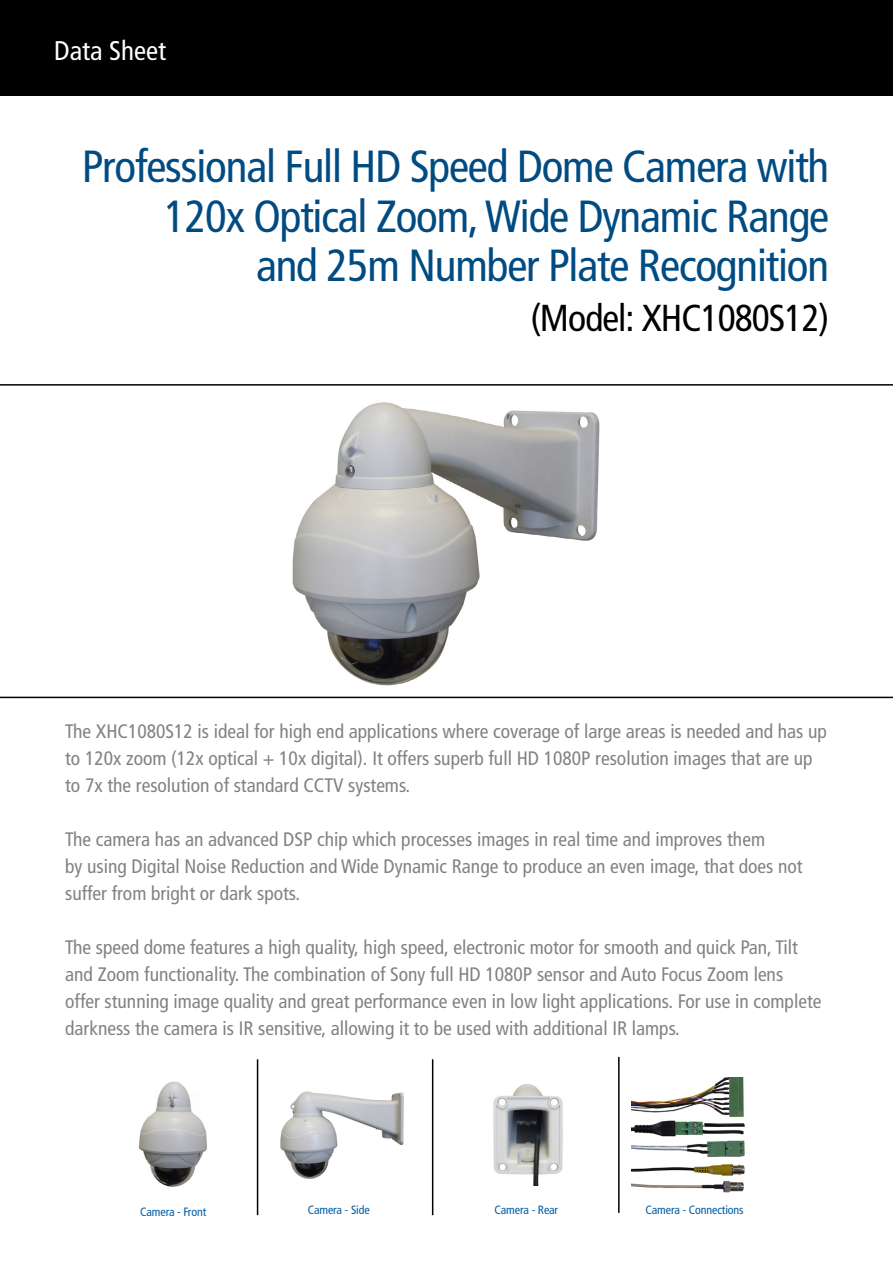
<style>
.page{position:relative;width:893px;height:1263px;background:#fff}
.page>*{position:absolute;margin:0;border:0;box-sizing:border-box;transform-origin:0 0}
.t1{font:condensed 45px/49.5px "Frutiger LT";letter-spacing:-.025em;color:#004b82;text-align:right}
.t2{font:condensed 37.5px "Frutiger LT";letter-spacing:-.025em;color:#000}
.t3{font:condensed 27px "Frutiger LT";color:#fff}
.t4{font:condensed 19.5px/27px "Frutiger LT";color:#808285}
.t5{font:condensed 12px "Frutiger LT";letter-spacing:-.01em;color:#005da4}
</style>
<div class="page">
<hr style="left:257px;top:1059px;width:1px;height:156px;background:#000">
<hr style="left:618px;top:1057px;width:2px;height:156px;background:#000">
<div style="left:0;top:0;width:893px;height:96px;background:#000"></div>
<svg style="left:0;top:384px;width:893px;height:314px"></svg>
<img style="left:272px;top:388px;width:348px;height:306px">
<hr style="left:432px;top:1059px;width:1px;height:156px;background:#000">
<img style="left:493px;top:1084px;width:70px;height:101px">
<img style="left:280px;top:1091px;width:124px;height:88px">
<img style="left:138px;top:1082px;width:69px;height:105px">
<img style="left:632px;top:1078px;width:113px;height:115px">
<h3 class="t3" style="left:54px;top:35px;width:113px">Data Sheet</h3>
<h1 class="t1" style="left:82px;top:142px;width:749px">Professional Full HD Speed Dome Camera with<br>120x Optical Zoom, Wide Dynamic Range<br>and 25m Number Plate Recognition</h1>
<h2 class="t2" style="left:530px;top:296px;width:300px">(Model: XHC1080S12)</h2>
<p class="t4" style="left:65px;top:718px;width:763px">The XHC1080S12 is ideal for high end applications where coverage of large areas is needed and has up to 120x zoom (12x optical + 10x digital). It offers superb full HD 1080P resolution images that are up to 7x the resolution of standard CCTV systems.</p>
<p class="t4" style="left:65px;top:826px;width:739px">The camera has an advanced DSP chip which processes images in real time and improves them<br>by using Digital Noise Reduction and Wide Dynamic Range to produce an even image, that does not suffer from bright or dark spots.</p>
<p class="t4" style="left:65px;top:934px;width:758px">The speed dome features a high quality, high speed, electronic motor for smooth and quick Pan, Tilt and Zoom functionality. The combination of Sony full HD 1080P sensor and Auto Focus Zoom lens offer stunning image quality and great performance even in low light applications. For use in complete darkness the camera is IR sensitive, allowing it to be used with additional IR lamps.</p>
<p class="t5" style="left:140px;top:1204px;width:68px">Camera - Front</p>
<p class="t5" style="left:308px;top:1203px;width:64px">Camera - Side</p>
<p class="t5" style="left:495px;top:1203px;width:65px">Camera - Rear</p>
<p class="t5" style="left:645px;top:1203px;width:100px">Camera - Connections</p>
</div>
